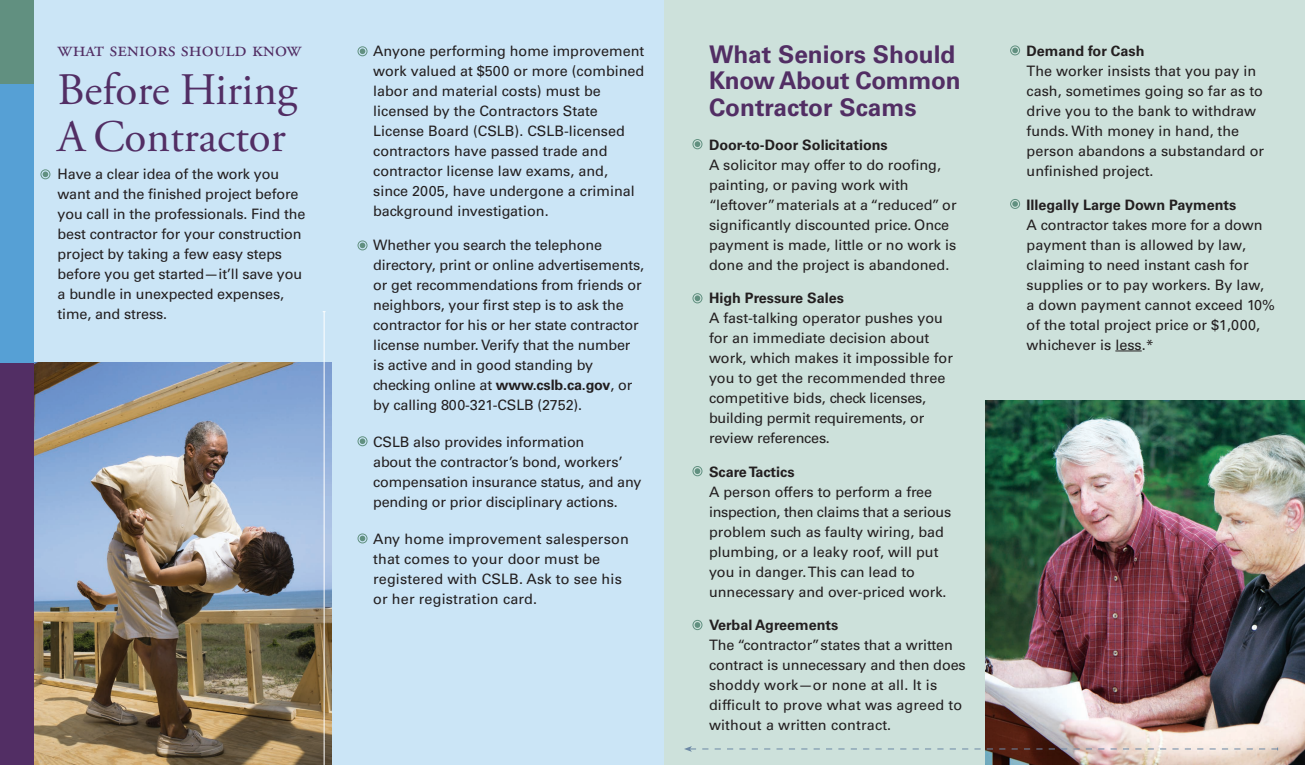
<style>
.page{position:relative;width:1305px;height:765px;background:#fff}
.page>*{position:absolute;margin:0;border:0;box-sizing:border-box;transform-origin:0 0}
.t1{font:45px/47.5px "Adobe Garamond Pro";color:#522e64}
.Heading{font:700 24.38px/26.6px "Univers LT Std";color:#522e64}
.t2{font:21.25px "Adobe Garamond Pro";color:#522e64}
.Body_Text{font:14.38px/20px "Univers LT Std";color:#231f20}
.s1{font-weight:700}
</style>
<div class="page">
<div style="left:663px;top:0;width:642px;height:765px;background:#cde1db"></div>
<div style="left:33px;top:0;width:630px;height:765px;background:#cbe5f6"></div>
<img style="left:34px;top:363px;width:298px;height:402px">
<div style="left:41px;top:170px;width:9px;height:9px;border:1px solid #619080;border-radius:50%"></div>
<svg style="left:43px;top:172px;width:5px;height:5px"></svg>
<div style="left:358px;top:46px;width:9px;height:10px;border:1px solid #619080;border-radius:50%"></div>
<svg style="left:360px;top:48px;width:5px;height:6px"></svg>
<div style="left:358px;top:241px;width:9px;height:9px;border:1px solid #619080;border-radius:50%"></div>
<svg style="left:360px;top:243px;width:5px;height:5px"></svg>
<div style="left:358px;top:534px;width:9px;height:9px;border:1px solid #619080;border-radius:50%"></div>
<svg style="left:360px;top:536px;width:5px;height:5px"></svg>
<div style="left:358px;top:436px;width:9px;height:10px;border:1px solid #619080;border-radius:50%"></div>
<svg style="left:360px;top:438px;width:5px;height:6px"></svg>
<div style="left:0;top:0;width:34px;height:85px;background:#619080"></div>
<div style="left:0;top:363px;width:34px;height:402px;background:#522e64"></div>
<div style="left:0;top:85px;width:34px;height:278px;background:#56a0d5"></div>
<hr style="left:324px;top:312px;width:1px;height:453px;background:#fff">
<div style="left:693px;top:139px;width:9px;height:10px;border:1px solid #619080;border-radius:50%"></div>
<svg style="left:695px;top:141px;width:5px;height:6px"></svg>
<div style="left:693px;top:293px;width:9px;height:10px;border:1px solid #619080;border-radius:50%"></div>
<svg style="left:695px;top:295px;width:5px;height:6px"></svg>
<div style="left:693px;top:466px;width:9px;height:10px;border:1px solid #619080;border-radius:50%"></div>
<svg style="left:695px;top:468px;width:5px;height:6px"></svg>
<div style="left:693px;top:620px;width:9px;height:10px;border:1px solid #619080;border-radius:50%"></div>
<svg style="left:695px;top:622px;width:5px;height:6px"></svg>
<div style="left:1010px;top:46px;width:10px;height:9px;border:1px solid #619080;border-radius:50%"></div>
<svg style="left:1012px;top:48px;width:6px;height:5px"></svg>
<div style="left:1010px;top:199px;width:10px;height:10px;border:1px solid #619080;border-radius:50%"></div>
<svg style="left:1012px;top:201px;width:6px;height:6px"></svg>
<svg style="left:1115px;top:351px;width:27px;height:1px"></svg>
<img style="left:985px;top:400px;width:320px;height:365px">
<svg style="left:684px;top:746px;width:594px;height:6px"></svg>
<p class="t2" style="left:58px;top:37px;width:245px">what seniors should know</p>
<p class="t1" style="left:58px;top:67px;width:241px">Before Hiring<br>A Contractor</p>
<p class="Body_Text" style="left:58px;top:164px;width:249px">Have a clear idea of the work you want and the finished project before you call in the professionals. Find the best contractor for your construction project by taking a few easy steps before you get started—it’ll save you a bundle in unexpected expenses, time, and stress.</p>
<p class="Body_Text" style="left:373px;top:41px;width:273px">Anyone performing home improvement work valued at $500 or more (combined labor and material costs) must be licensed by the Contractors State License Board (CSLB). CSLB-licensed contractors have passed trade and contractor license law exams, and, since 2005, have undergone a criminal background investigation.</p>
<p class="Body_Text" style="left:373px;top:235px;width:272px">Whether you search the telephone directory, print or online advertisements, or get recommendations from friends or neighbors, your first step is to ask the contractor for his or her state contractor license number. Verify that the number is active and in good standing by checking online at <span class="s1">www.cslb.ca.gov</span>, or by calling 800-321-CSLB (2752).</p>
<p class="Body_Text" style="left:373px;top:432px;width:270px">CSLB also provides information<br>about the contractor’s bond, workers’ compensation insurance status, and any pending or prior disciplinary actions.</p>
<p class="Body_Text" style="left:373px;top:529px;width:257px">Any home improvement salesperson that comes to your door must be registered with CSLB. Ask to see his or her registration card.</p>
<p class="Heading" style="left:709px;top:41px;width:253px">What Seniors Should<br>Know About Common<br>Contractor Scams</p>
<p class="Body_Text" style="left:709px;top:135px;width:249px"><span class="s1">Door-to-Door Solicitations<br></span>A solicitor may offer to do roofing, painting, or paving work with “leftover”materials at a “reduced” or significantly discounted price. Once payment is made, little or no work is done and the project is abandoned.</p>
<p class="Body_Text" style="left:709px;top:288px;width:245px"><span class="s1">High Pressure Sales<br></span>A fast-talking operator pushes you for an immediate decision about work, which makes it impossible for you to get the recommended three competitive bids, check licenses, building permit requirements, or review references.</p>
<p class="Body_Text" style="left:709px;top:462px;width:244px"><span class="s1">Scare Tactics<br></span>A person offers to perform a free inspection, then claims that a serious problem such as faulty wiring, bad plumbing, or a leaky roof, will put you in danger. This can lead to unnecessary and over-priced work.</p>
<p class="Body_Text" style="left:709px;top:615px;width:258px"><span class="s1">Verbal Agreements<br></span>The “contractor”states that a written contract is unnecessary and then does shoddy work—or none at all. It is difficult to prove what was agreed to without a written contract.</p>
<p class="Body_Text" style="left:1027px;top:41px;width:239px"><span class="s1">Demand for Cash<br></span>The worker insists that you pay in cash, sometimes going so far as to drive you to the bank to withdraw funds. With money in hand, the person abandons a substandard or unfinished project.</p>
<p class="Body_Text" style="left:1027px;top:195px;width:250px"><span class="s1">Illegally Large Down Payments<br></span>A contractor takes more for a down payment than is allowed by law, claiming to need instant cash for supplies or to pay workers. By law, a down payment cannot exceed 10% of the total project price or $1,000, whichever is less.*</p>
</div>
